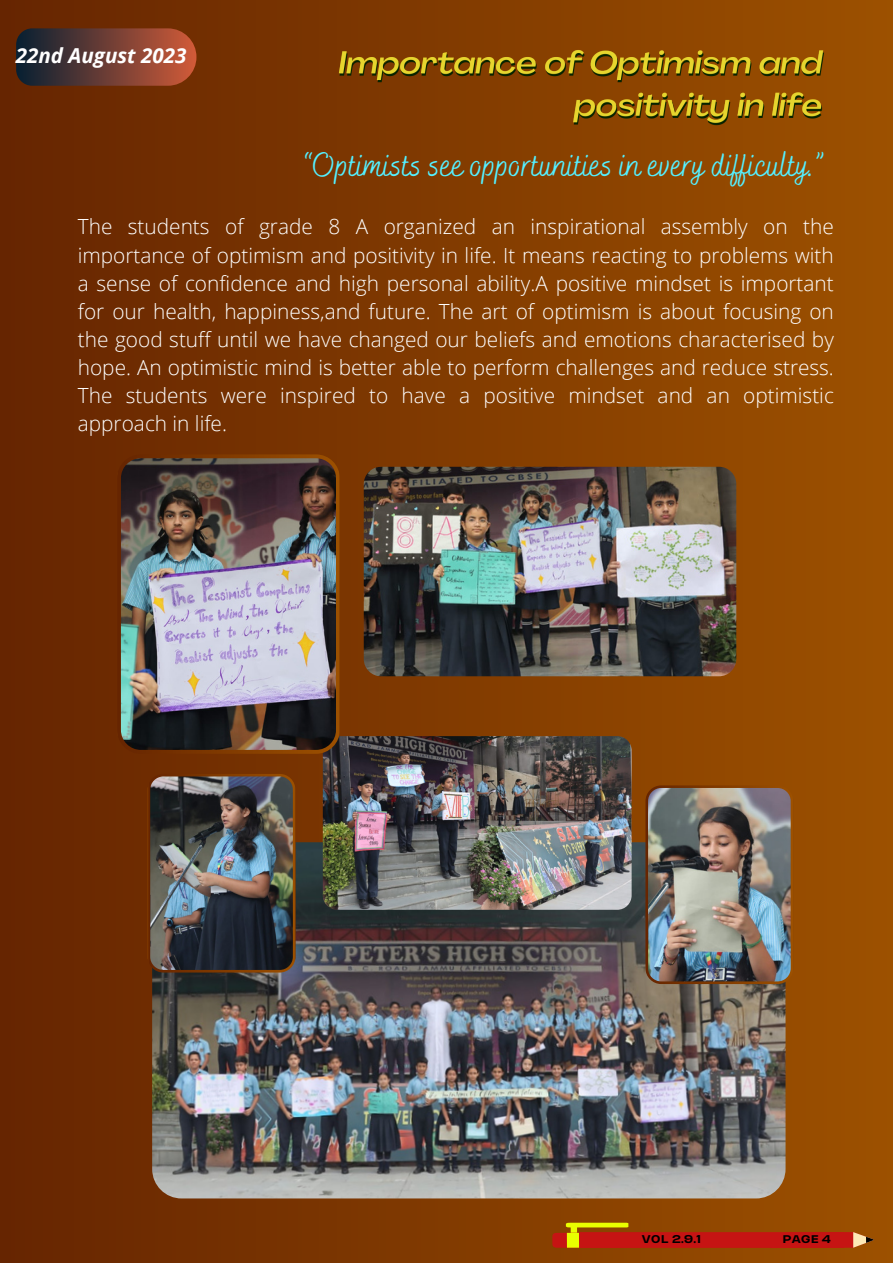
<style>
.page{position:relative;width:893px;height:1264px;background:#fff}
.page>*{position:absolute;margin:0;border:0;box-sizing:border-box;transform-origin:0 0}
.t1{font:33.9px "Bakerie Smooth";color:#54f0ff}
.t2{font:300 20.85px/28px "Open Sans";color:#fff;text-align:justify}
.t3{font:italic 700 20.55px "Open Sans";color:#fff}
.t4{font:700 expanded 11.25px "Lazord";color:#000}
.t5{font:700 expanded 11.1px "Lazord";color:#000}
</style>
<div class="page">
<div style="left:0;top:0;width:892px;height:1262px;background:linear-gradient(to right,#662501,#9d5100)"></div>
<div style="left:579px;top:1232px;width:264px;height:15px;background:#c61413"></div>
<svg style="left:545px;top:1198px;width:110px;height:64px"></svg>
<div style="left:567px;top:1232px;width:12px;height:15px;background:#e9ff00"></div>
<svg style="left:769px;top:1192px;width:105px;height:70px"></svg>
<svg style="left:16px;top:28px;width:180px;height:58px;background:#693b32"></svg>
<img style="left:152px;top:842px;width:633px;height:356px;border-radius:29px">
<img style="left:148px;top:774px;width:147px;height:198px">
<img style="left:645px;top:785px;width:148px;height:199px">
<img style="left:364px;top:467px;width:372px;height:209px;border-radius:17px">
<img style="left:323px;top:736px;width:308px;height:173px;border-radius:14px">
<img style="left:117px;top:454px;width:223px;height:299px">
<img style="left:336px;top:49px;width:492px;height:80px">
<p class="t3" style="left:16px;top:41px;width:172px">22nd August 2023</p>
<p class="t1" style="left:303px;top:146px;width:522px">“Optimists see opportunities in every difficulty.”</p>
<p class="t2" style="left:78px;top:212px;width:757px">The students of grade 8 A organized an inspirational assembly on the importance of optimism and positivity in life. It means reacting to problems with a sense of confidence and high personal ability.A positive mindset is important for our health, happiness,and future. The art of optimism is about focusing on the good stuff until we have changed our beliefs and emotions characterised by hope. An optimistic mind is better able to perform challenges and reduce stress.<br>The students were inspired to have a positive mindset and an optimistic approach in life.</p>
<p class="t4" style="left:642px;top:1233px;width:61px">VOL 2.9.1</p>
<p class="t5" style="left:782px;top:1233px;width:50px">PAGE 4</p>
</div>
